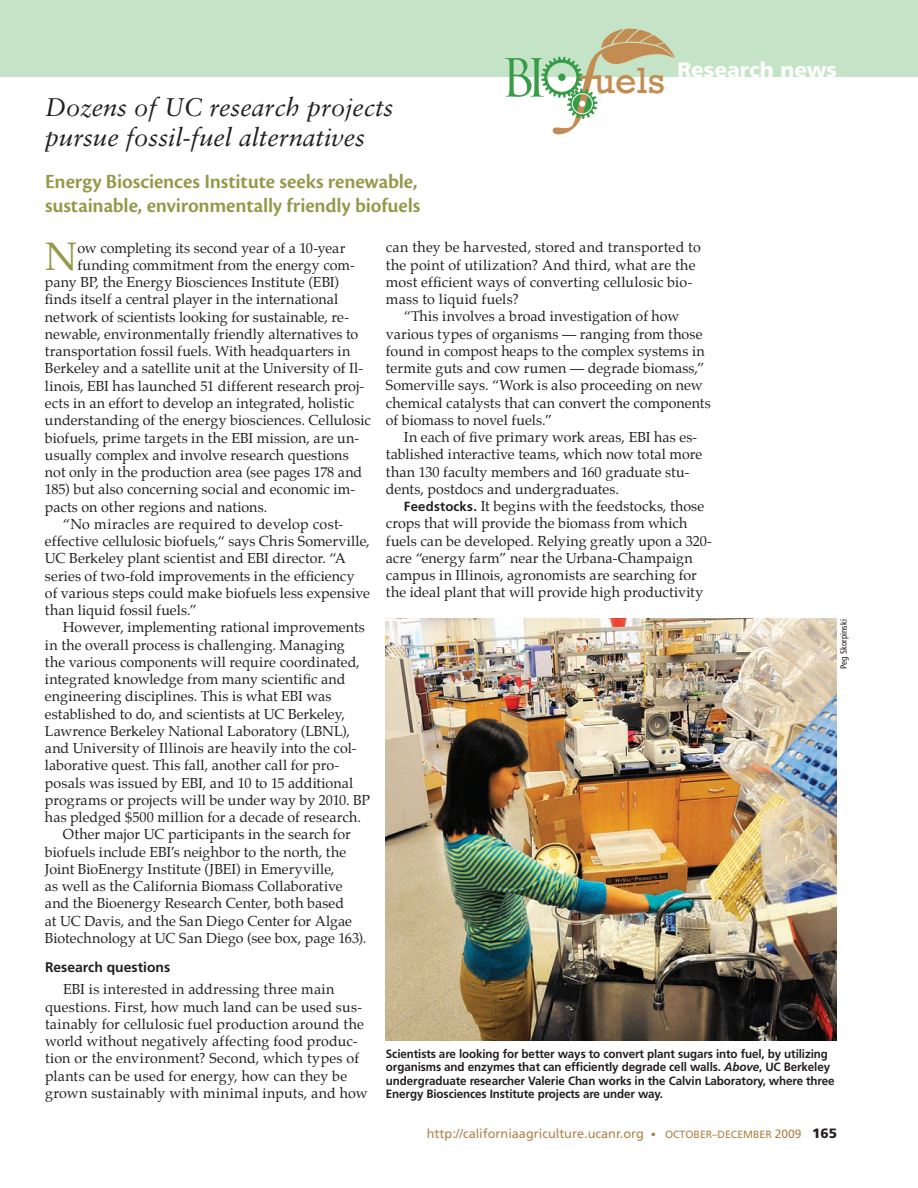
<style>
.page{position:relative;width:918px;height:1188px;background:#fff}
.page>*{position:absolute;margin:0;border:0;box-sizing:border-box;transform-origin:0 0}
.t1{font:39px "Palatino";color:#939948}
.t2{font:37.5px "Rockwell";color:#c38d51}
.t3{font:italic 25.5px/30px "Sabon";color:#231f20}
.t4{font:600 21px/24px "Cronos Pro";letter-spacing:-.005em;color:#939948}
.t5{font:900 21px "Frutiger";letter-spacing:-.005em;color:#fff}
.t6{font:14.25px/17.2px "Palatino";letter-spacing:.005em;color:#231f20}
.t7{font:14.25px "Palatino";letter-spacing:.025em;color:#231f20}
.t8{font:700 13.95px "Frutiger";color:#231f20}
.t9{font:12.75px "Frutiger";color:#ae844a}
.t10{font:700 12px/13.5px "Frutiger";letter-spacing:-.01em;color:#231f20}
.t11{font:12px "Frutiger";color:#ae844a}
.t12{font:10.5px "Frutiger";color:#ae844a}
.t13{font:condensed 9px "Frutiger";color:#231f20}
.s1{font-family:"Frutiger";font-weight:700;font-size:13.2px}
.s2{font-style:italic}
.s3{font-size:10.5px}
.s4{font-weight:900;font-size:13.5px;color:#231f20}
</style>
<div class="page">
<img style="left:386px;top:618px;width:451px;height:423px">
<div style="left:0;top:0;width:918px;height:77px;background:#c5e3c6"></div>
<svg style="left:505px;top:28px;width:170px;height:106px"></svg>
<h3 class="t3" style="left:45px;top:92px;width:350px">Dozens of UC research projects pursue fossil-fuel alternatives</h3>
<h3 class="t4" style="left:45px;top:170px;width:377px">Energy Biosciences Institute seeks renewable, sustainable, environmentally friendly biofuels</h3>
<h2 class="t2" style="left:594px;top:59px;width:72px">uels</h2>
<h3 class="t5" style="left:677px;top:57px;width:161px">Research news</h3>
<h1 class="t1" style="left:45px;top:231px;width:34px">N</h1>
<p class="t6" style="left:77px;top:240px;width:269px">ow completing its second year of a 10-year</p>
<p class="t6" style="left:77px;top:258px;width:279px">funding commitment from the energy com-</p>
<p class="t6" style="left:45px;top:275px;width:296px">pany BP, the Energy Biosciences Institute (EBI)</p>
<p class="t6" style="left:45px;top:292px;width:295px">finds itself a central player in the international</p>
<p class="t6" style="left:45px;top:309px;width:306px">network of scientists looking for sustainable, re-</p>
<p class="t6" style="left:45px;top:327px;width:315px">newable, environmentally friendly alternatives to</p>
<p class="t6" style="left:45px;top:344px;width:307px">transportation fossil fuels. With headquarters in</p>
<p class="t6" style="left:45px;top:361px;width:320px">Berkeley and a satellite unit at the University of Il-</p>
<p class="t6" style="left:45px;top:378px;width:321px">linois, EBI has launched 51 different research proj-</p>
<p class="t6" style="left:45px;top:396px;width:311px">ects in an effort to develop an integrated, holistic</p>
<p class="t6" style="left:45px;top:413px;width:327px">understanding of the energy biosciences. Cellulosic</p>
<p class="t6" style="left:45px;top:430px;width:316px">biofuels, prime targets in the EBI mission, are un-</p>
<p class="t6" style="left:45px;top:447px;width:305px">usually complex and involve research questions</p>
<p class="t6" style="left:45px;top:465px;width:319px">not only in the production area (see pages 178 and</p>
<p class="t6" style="left:45px;top:482px;width:312px">185) but also concerning social and economic im-</p>
<p class="t6" style="left:45px;top:499px;width:224px">pacts on other regions and nations.</p>
<p class="t7" style="left:63px;top:515px;width:282px">“No miracles are required to develop cost-</p>
<p class="t6" style="left:45px;top:534px;width:326px">effective cellulosic biofuels,“ says Chris Somerville,</p>
<p class="t6" style="left:45px;top:551px;width:303px">UC Berkeley plant scientist and EBI director. “A</p>
<p class="t6" style="left:45px;top:568px;width:311px">series of two-fold improvements in the efficiency</p>
<p class="t6" style="left:45px;top:586px;width:327px">of various steps could make biofuels less expensive</p>
<p class="t6" style="left:45px;top:603px;width:154px">than liquid fossil fuels.”</p>
<p class="t6" style="left:63px;top:620px;width:303px">However, implementing rational improvements</p>
<p class="t6" style="left:45px;top:637px;width:301px">in the overall process is challenging. Managing</p>
<p class="t6" style="left:45px;top:655px;width:316px">the various components will require coordinated,</p>
<p class="t6" style="left:45px;top:672px;width:302px">integrated knowledge from many scientific and</p>
<p class="t6" style="left:45px;top:689px;width:288px">engineering disciplines. This is what EBI was</p>
<p class="t6" style="left:45px;top:706px;width:302px">established to do, and scientists at UC Berkeley,</p>
<p class="t6" style="left:45px;top:724px;width:306px">Lawrence Berkeley National Laboratory (LBNL),</p>
<p class="t6" style="left:45px;top:741px;width:313px">and University of Illinois are heavily into the col-</p>
<p class="t6" style="left:45px;top:758px;width:296px">laborative quest. This fall, another call for pro-</p>
<p class="t6" style="left:45px;top:775px;width:310px">posals was issued by EBI, and 10 to 15 additional</p>
<p class="t6" style="left:45px;top:793px;width:327px">programs or projects will be under way by 2010. BP</p>
<p class="t6" style="left:45px;top:810px;width:317px">has pledged $500 million for a decade of research.</p>
<p class="t6" style="left:63px;top:827px;width:289px">Other major UC participants in the search for</p>
<p class="t6" style="left:45px;top:844px;width:303px">biofuels include EBI’s neighbor to the north, the</p>
<p class="t6" style="left:45px;top:862px;width:291px">Joint BioEnergy Institute (JBEI) in Emeryville,</p>
<p class="t6" style="left:45px;top:879px;width:299px">as well as the California Biomass Collaborative</p>
<p class="t6" style="left:45px;top:896px;width:301px">and the Bioenergy Research Center, both based</p>
<p class="t6" style="left:45px;top:913px;width:308px">at UC Davis, and the San Diego Center for Algae</p>
<p class="t6" style="left:45px;top:931px;width:323px">Biotechnology at UC San Diego (see box, page 163).</p>
<p class="t8" style="left:45px;top:959px;width:127px">Research questions</p>
<p class="t6" style="left:45px;top:982px;width:324px;text-indent:18px">EBI is interested in addressing three main questions. First, how much land can be used sus&shy;tainably for cellulosic fuel production around the world without negatively affecting food produc&shy;tion or the environment? Second, which types of plants can be used for energy, how can they be grown sustainably with minimal inputs, and how</p>
<p class="t6" style="left:386px;top:240px;width:316px">can they be harvested, stored and transported to</p>
<p class="t6" style="left:386px;top:257px;width:311px">the point of utilization? And third, what are the</p>
<p class="t6" style="left:386px;top:275px;width:308px">most efficient ways of converting cellulosic bio-</p>
<p class="t6" style="left:386px;top:292px;width:134px">mass to liquid fuels?</p>
<p class="t6" style="left:404px;top:309px;width:277px">“This involves a broad investigation of how</p>
<p class="t6" style="left:386px;top:326px;width:318px">various types of organisms — ranging from those</p>
<p class="t6" style="left:386px;top:344px;width:320px">found in compost heaps to the complex systems in</p>
<p class="t6" style="left:386px;top:361px;width:320px">termite guts and cow rumen — degrade biomass,”</p>
<p class="t6" style="left:386px;top:378px;width:318px">Somerville says. “Work is also proceeding on new</p>
<p class="t6" style="left:386px;top:395px;width:326px">chemical catalysts that can convert the components</p>
<p class="t6" style="left:386px;top:413px;width:168px">of biomass to novel fuels.”</p>
<p class="t6" style="left:404px;top:430px;width:295px">In each of five primary work areas, EBI has es-</p>
<p class="t6" style="left:386px;top:447px;width:318px">tablished interactive teams, which now total more</p>
<p class="t6" style="left:386px;top:464px;width:305px">than 130 faculty members and 160 graduate stu-</p>
<p class="t6" style="left:386px;top:482px;width:235px">dents, postdocs and undergraduates.</p>
<p class="t6" style="left:404px;top:499px;width:302px"><span class="s1">Feedstocks.</span> It begins with the feedstocks, those</p>
<p class="t6" style="left:386px;top:516px;width:303px">crops that will provide the biomass from which</p>
<p class="t6" style="left:386px;top:533px;width:328px">fuels can be developed. Relying greatly upon a 320-</p>
<p class="t6" style="left:386px;top:551px;width:308px">acre “energy farm” near the Urbana-Champaign</p>
<p class="t6" style="left:386px;top:568px;width:312px">campus in Illinois, agronomists are searching for</p>
<p class="t6" style="left:386px;top:585px;width:319px">the ideal plant that will provide high productivity</p>
<p class="t13" style="left:838px;top:669px;width:51px;rotate:-90deg">Peg Skorpinski</p>
<p class="t10" style="left:386px;top:1047px;width:450px">Scientists are looking for better ways to convert plant sugars into fuel, by utilizing organisms and enzymes that can efficiently degrade cell walls. <span class="s2">Above</span>, UC Berkeley undergraduate researcher Valerie Chan works in the Calvin Laboratory, where three Energy Biosciences Institute projects are under way.</p>
<p class="t9" style="left:427px;top:1126px;width:267px">http://californiaagriculture.ucanr.org <span class="s3">• October</span></p>
<p class="t12" style="left:712px;top:1128px;width:33px">–December</p>
<p class="t11" style="left:775px;top:1127px;width:64px">2009 <span class="s4">165</span></p>
</div>
